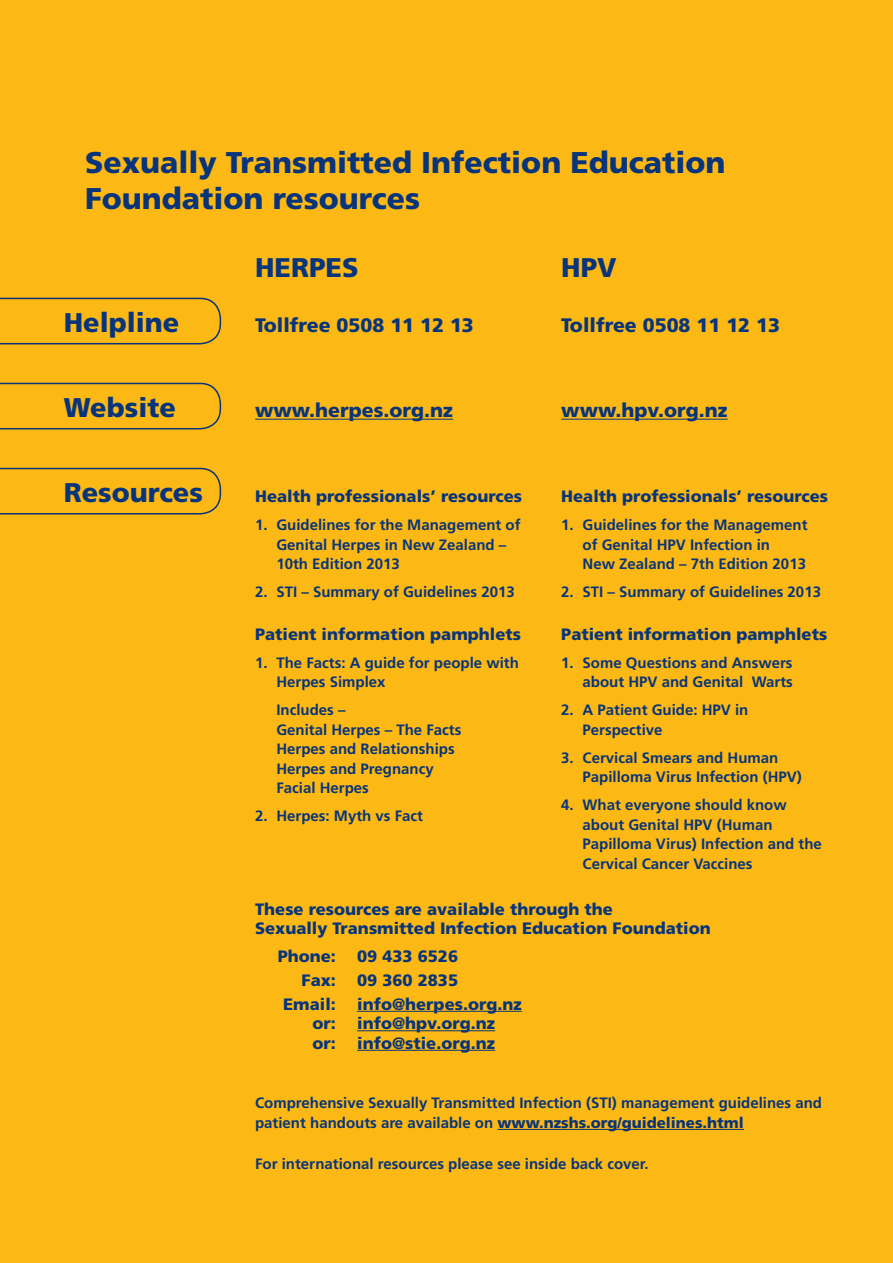
<style>
.page{position:relative;width:893px;height:1263px;background:#fcb814}
.page>*{position:absolute;margin:0;border:0;box-sizing:border-box;transform-origin:0 0}
.t1{font:900 30px/36px "Frutiger";color:#08347b}
.t2{font:900 27px "Frutiger";color:#08347b}
.t3{font:900 19.5px "Frutiger";color:#08347b}
.t4{font:900 16.5px/19.5px "Frutiger";color:#08347b}
.t5{font:700 15px/19.5px "Frutiger";color:#08347b}
.s1{font-weight:900}
</style>
<div class="page">
<hr style="left:561px;top:419px;width:167px;height:1px;background:#08347b">
<hr style="left:255px;top:419px;width:198px;height:1px;background:#08347b">
<hr style="left:357px;top:1011px;width:165px;height:1px;background:#08347b">
<hr style="left:357px;top:1030px;width:138px;height:1px;background:#08347b">
<hr style="left:357px;top:1050px;width:138px;height:1px;background:#08347b">
<svg style="left:0;top:298px;width:221px;height:46px"></svg>
<svg style="left:0;top:383px;width:221px;height:46px"></svg>
<svg style="left:0;top:468px;width:221px;height:46px"></svg>
<hr style="left:497px;top:1129px;width:247px;height:1px;background:#08347b">
<h1 class="t1" style="left:85px;top:144px;width:642px">Sexually Transmitted Infection Education<br>Foundation resources</h1>
<h2 class="t2" style="left:64px;top:306px;width:117px">Helpline</h2>
<h2 class="t2" style="left:64px;top:391px;width:114px">Website</h2>
<h2 class="t2" style="left:64px;top:476px;width:141px">Resources</h2>
<h2 class="t2" style="left:255px;top:251px;width:105px">HERPES</h2>
<h2 class="t2" style="left:561px;top:251px;width:57px">HPV</h2>
<h3 class="t3" style="left:255px;top:314px;width:220px">Tollfree 0508 11 12 13</h3>
<h3 class="t3" style="left:561px;top:314px;width:220px">Tollfree 0508 11 12 13</h3>
<h3 class="t3" style="left:255px;top:399px;width:199px">www.herpes.org.nz</h3>
<h3 class="t3" style="left:561px;top:399px;width:168px">www.hpv.org.nz</h3>
<p class="t4" style="left:255px;top:486px;width:268px">Health professionals’ resources</p>
<p class="t5" style="left:276px;top:515px;width:246px;text-indent:-21px">1. Guidelines for the Management of<br>Genital Herpes in New Zealand –<br>10th Edition 2013</p>
<p class="t5" style="left:255px;top:582px;width:261px">2. STI – Summary of Guidelines 2013</p>
<p class="t4" style="left:255px;top:624px;width:267px">Patient information pamphlets</p>
<p class="t5" style="left:276px;top:653px;width:244px;text-indent:-21px">1. The Facts: A guide for people with<br>Herpes Simplex</p>
<p class="t5" style="left:276px;top:700px;width:187px">Includes –<br>Genital Herpes – The Facts<br>Herpes and Relationships<br>Herpes and Pregnancy<br>Facial Herpes</p>
<p class="t5" style="left:255px;top:806px;width:169px">2. Herpes: Myth vs Fact</p>
<p class="t4" style="left:561px;top:486px;width:268px">Health professionals’ resources</p>
<p class="t5" style="left:583px;top:515px;width:227px;text-indent:-21px">1. Guidelines for the Management of Genital HPV Infection in<br>New Zealand – 7th Edition 2013</p>
<p class="t5" style="left:561px;top:582px;width:261px">2. STI – Summary of Guidelines 2013</p>
<p class="t4" style="left:561px;top:624px;width:267px">Patient information pamphlets</p>
<p class="t5" style="left:561px;top:653px;width:233px;text-align:right">1. Some Questions and Answers about HPV and Genital Warts</p>
<p class="t5" style="left:583px;top:700px;width:167px;text-indent:-21px">2. A Patient Guide: HPV in<br>Perspective</p>
<p class="t5" style="left:583px;top:748px;width:221px;text-indent:-21px">3. Cervical Smears and Human<br>Papilloma Virus Infection (HPV)</p>
<p class="t5" style="left:583px;top:795px;width:241px;text-indent:-21px">4. What everyone should know about Genital HPV (Human<br>Papilloma Virus) Infection and the<br>Cervical Cancer Vaccines</p>
<p class="t4" style="left:255px;top:899px;width:457px">These resources are available through the<br>Sexually Transmitted Infection Education Foundation</p>
<p class="t4" style="left:278px;top:946px;width:60px">Phone:</p>
<p class="t4" style="left:357px;top:946px;width:102px">09 433 6526</p>
<p class="t4" style="left:301px;top:970px;width:36px">Fax:</p>
<p class="t4" style="left:357px;top:970px;width:102px">09 360 2835</p>
<p class="t4" style="left:283px;top:994px;width:54px">Email:</p>
<p class="t4" style="left:357px;top:994px;width:166px">info@herpes.org.nz</p>
<p class="t4" style="left:312px;top:1013px;width:25px">or:</p>
<p class="t4" style="left:357px;top:1013px;width:139px">info@hpv.org.nz</p>
<p class="t4" style="left:312px;top:1033px;width:25px">or:</p>
<p class="t4" style="left:357px;top:1033px;width:139px">info@stie.org.nz</p>
<p class="t5" style="left:255px;top:1093px;width:568px">Comprehensive Sexually Transmitted Infection (STI) management guidelines and patient handouts are available on <span class="s1">www.nzshs.org/guidelines.html</span></p>
<p class="t5" style="left:255px;top:1154px;width:395px">For international resources please see inside back cover.</p>
</div>
